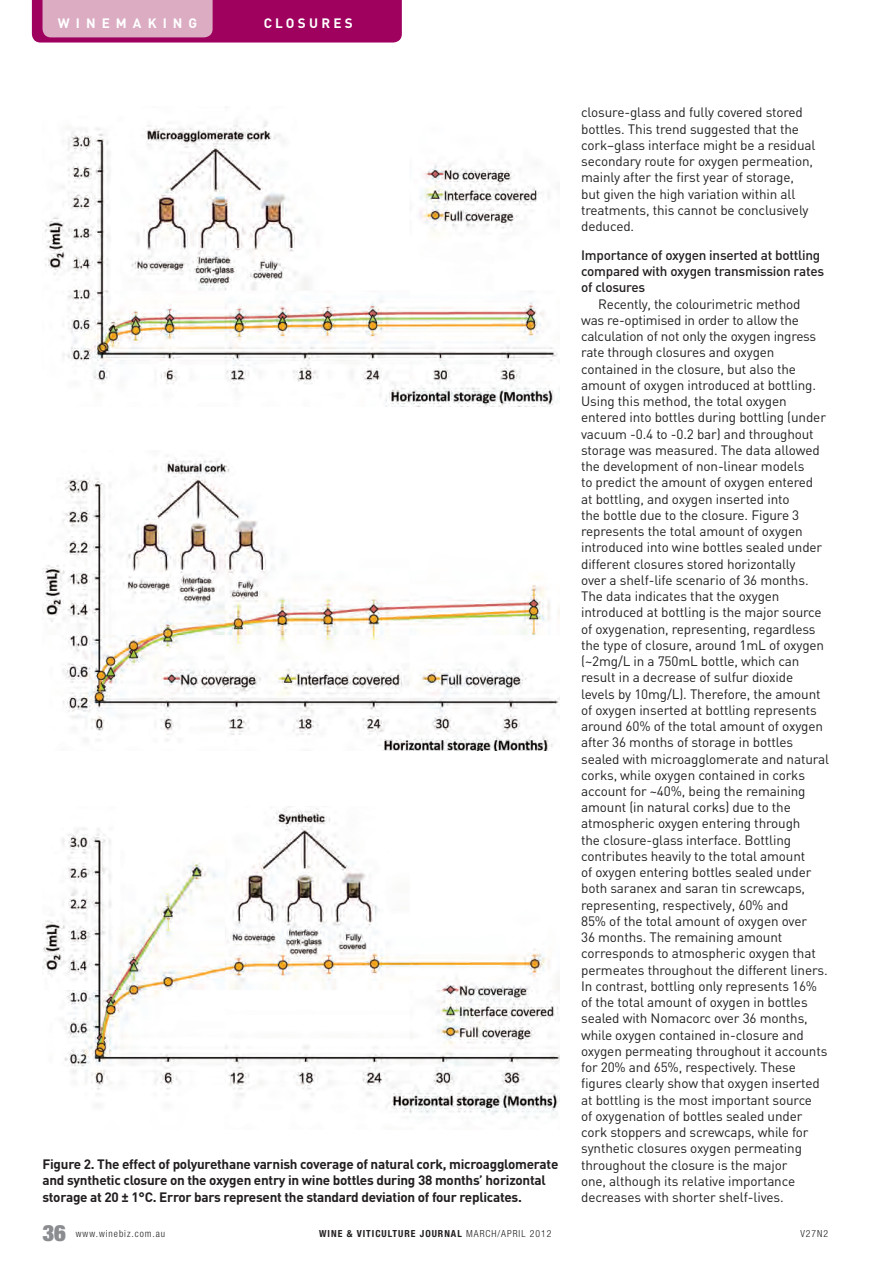
<style>
.page{position:relative;width:893px;height:1263px;background:#fff}
.page>*{position:absolute;margin:0;border:0;box-sizing:border-box;transform-origin:0 0}
.t1{font:900 condensed 22.5px "Helvetica Neue LT Std";color:#8a8c8f}
.t2{font:13.5px/16.2px "DIN";letter-spacing:-.01em;color:#231f20}
.t3{font:700 13.5px/16.2px "DIN";letter-spacing:-.02em;color:#231f20}
.t4{font:500 13.5px/16.2px "DIN";letter-spacing:-.02em;color:#231f20}
.t5{font:700 13.5px "DIN";letter-spacing:.24em;color:#fff}
.t6{font:700 condensed 9.75px "Helvetica Neue LT Std";letter-spacing:.1em;color:#231f20}
.t7{font:300 condensed 9.75px "Helvetica Neue LT Std";letter-spacing:.1em;color:#231f20}
.s1{font-weight:300}
</style>
<div class="page">
<svg style="left:32px;top:0;width:370px;height:43px;background:#b74887"></svg>
<img style="left:45px;top:121px;width:513px;height:285px">
<img style="left:43px;top:458px;width:516px;height:293px">
<img style="left:43px;top:806px;width:517px;height:313px">
<p class="t5" style="left:58px;top:14px;width:12px">wi</p>
<p class="t5" style="left:86px;top:14px;width:44px">nemaki</p>
<p class="t5" style="left:173px;top:14px;width:26px">n g</p>
<p class="t5" style="left:264px;top:14px;width:34px">CLOSU</p>
<p class="t5" style="left:321px;top:14px;width:22px">RES</p>
<p class="t3" style="left:43px;top:1155px;width:517px">Figure 2. The effect of polyurethane varnish coverage of natural cork, microagglomerate and synthetic closure on the oxygen entry in wine bottles during 38 months’ horizontal storage at 20 ± 1°C. Error bars represent the standard deviation of four replicates.</p>
<p class="t2" style="left:581px;top:104px;width:236px">closure-glass and fully covered stored bottles. This trend suggested that the cork–glass interface might be a residual secondary route for oxygen permeation, mainly after the first year of storage, but given the high variation within all treatments, this cannot be conclusively deduced.</p>
<p class="t4" style="left:581px;top:247px;width:244px">Importance of oxygen inserted at bottling compared with oxygen transmission rates of closures</p>
<p class="t2" style="left:581px;top:295px;width:250px;text-indent:17px">Recently, the colourimetric method<br>was re-optimised in order to allow the calculation of not only the oxygen ingress rate through closures and oxygen contained in the closure, but also the amount of oxygen introduced at bottling.<br>Using this method, the total oxygen entered into bottles during bottling (under vacuum -0.4 to -0.2 bar) and throughout storage was measured. The data allowed the development of non-linear models<br>to predict the amount of oxygen entered<br>at bottling, and oxygen inserted into<br>the bottle due to the closure. Figure 3 represents the total amount of oxygen introduced into wine bottles sealed under different closures stored horizontally<br>over a shelf-life scenario of 36 months.<br>The data indicates that the oxygen introduced at bottling is the major source of oxygenation, representing, regardless the type of closure, around 1mL of oxygen (~2mg/L in a 750mL bottle, which can result in a decrease of sulfur dioxide levels by 10mg/L). Therefore, the amount of oxygen inserted at bottling represents around 60% of the total amount of oxygen after 36 months of storage in bottles sealed with microagglomerate and natural corks, while oxygen contained in corks account for ~40%, being the remaining amount (in natural corks) due to the atmospheric oxygen entering through<br>the closure-glass interface. Bottling contributes heavily to the total amount<br>of oxygen entering bottles sealed under both saranex and saran tin screwcaps, representing, respectively, 60% and<br>85% of the total amount of oxygen over<br>36 months. The remaining amount corresponds to atmospheric oxygen that permeates throughout the different liners.<br>In contrast, bottling only represents 16% of the total amount of oxygen in bottles sealed with Nomacorc over 36 months, while oxygen contained in-closure and oxygen permeating throughout it accounts for 20% and 65%, respectively. These figures clearly show that oxygen inserted at bottling is the most important source<br>of oxygenation of bottles sealed under cork stoppers and screwcaps, while for synthetic closures oxygen permeating throughout the closure is the major<br>one, although its relative importance decreases with shorter shelf-lives.</p>
<h1 class="t1" style="left:43px;top:1219px;width:25px">36</h1>
<p class="t7" style="left:76px;top:1228px;width:91px">www.winebiz.com.au</p>
<p class="t6" style="left:319px;top:1227px;width:234px">WINE &amp; VITICULTURE JOURNAL <span class="s1">MARCH/APRIL 2012</span></p>
<p class="t7" style="left:800px;top:1228px;width:29px">V27N2</p>
</div>
